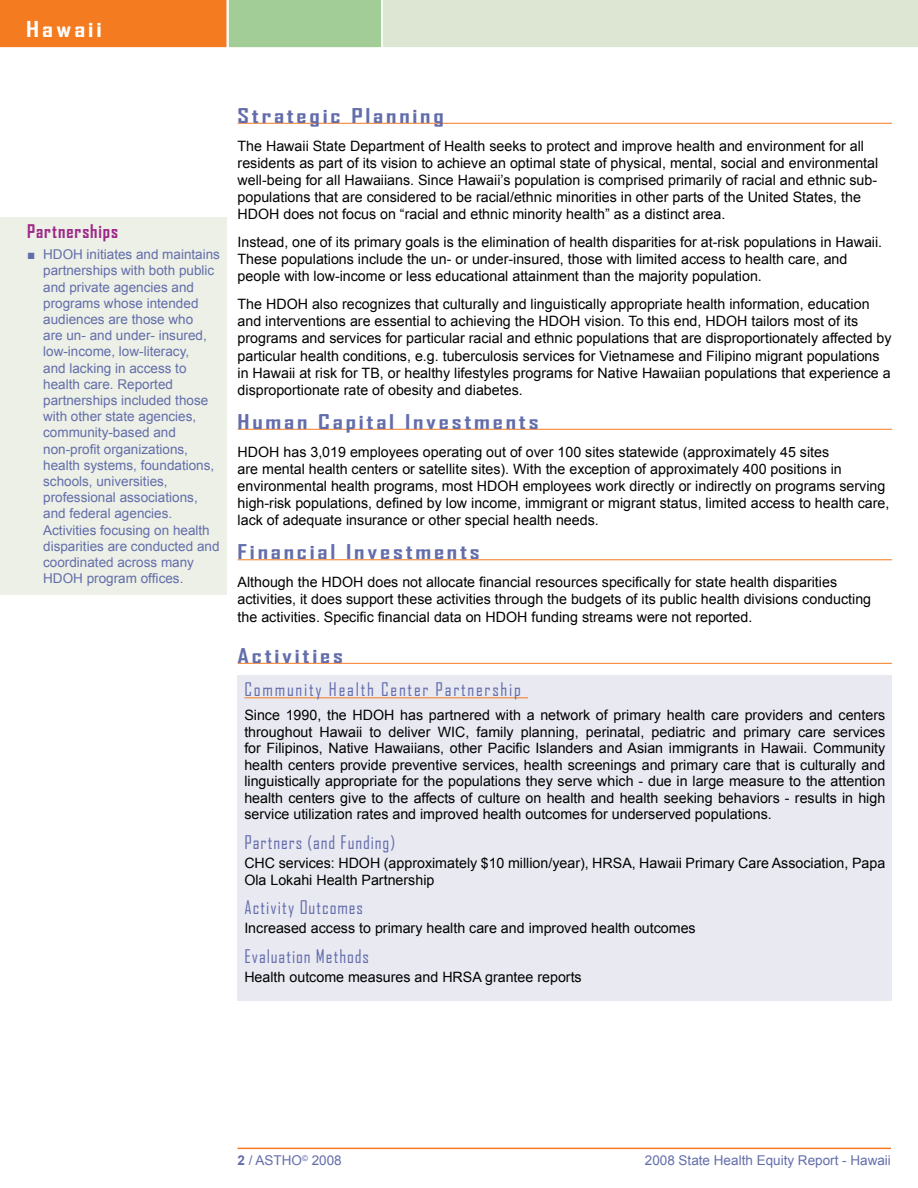
<style>
.page{position:relative;width:918px;height:1188px;background:#fff}
.page>*{position:absolute;margin:0;border:0;box-sizing:border-box;transform-origin:0 0}
.t1{font:700 21px "Agency FB";letter-spacing:.11em;color:#fff;scale:1.3 1}
.t2{font:700 19.5px "Agency FB";letter-spacing:.11em;color:#636dab;scale:1.3 1}
.t3{font:18px "Agency FB";letter-spacing:.065em;color:#636dab}
.t4{font:18px "Agency FB";letter-spacing:.1em;color:#636dab}
.t5{font:700 18px "Agency FB";letter-spacing:.05em;color:#9e2989}
.t6{font:14.25px/17.1px "Arial";color:#000}
.t7{font:13.5px/16.2px "Arial";color:#636dab}
.s1{font-weight:700}
</style>
<div class="page">
<svg style="left:0;top:0;width:918px;height:48px;background:#d9c89e"></svg>
<hr style="left:238px;top:1148px;width:653px;height:1px;background:#f47b20">
<div style="left:0;top:217px;width:227px;height:378px;background:#ecf0e6"></div>
<hr style="left:238px;top:123px;width:654px;height:1px;background:#f47b20">
<hr style="left:238px;top:429px;width:654px;height:1px;background:#f47b20">
<hr style="left:238px;top:559px;width:654px;height:1px;background:#f47b20">
<div style="left:238px;top:675px;width:654px;height:326px;background:#e9e9f2"></div>
<hr style="left:244px;top:697px;width:284px;height:1px;background:#f47b20">
<hr style="left:238px;top:663px;width:654px;height:1px;background:#f47b20">
<h1 class="t1" style="left:26px;top:16px;width:60px">Hawaii</h1>
<p class="t5" style="left:27px;top:220px;width:93px">Partnerships</p>
<p class="t7" style="left:43px;top:246px;width:178px;text-indent:-16px">■ HDOH initiates and maintains partnerships with both public and private agencies and programs whose intended audiences are those who<br>are un- and under- insured, low-income, low-literacy,<br>and lacking in access to health care. Reported partnerships included those with other state agencies, community-based and non-profit organizations, health systems, foundations, schools, universities, professional associations, and federal agencies.<br>Activities focusing on health disparities are conducted and coordinated across many<br>HDOH program offices.</p>
<h2 class="t2" style="left:238px;top:103px;width:160px">Strategic Planning</h2>
<p class="t6" style="left:238px;top:137px;width:642px">The Hawaii State Department of Health seeks to protect and improve health and environment for all residents as part of its vision to achieve an optimal state of physical, mental, social and environmental well-being for all Hawaiians. Since Hawaii’s population is comprised primarily of racial and ethnic sub&shy;populations that are considered to be racial/ethnic minorities in other parts of the United States, the HDOH does not focus on “racial and ethnic minority health” as a distinct area.</p>
<p class="t6" style="left:238px;top:234px;width:646px">Instead, one of its primary goals is the elimination of health disparities for at-risk populations in Hawaii.<br>These populations include the un- or under-insured, those with limited access to health care, and people with low-income or less educational attainment than the majority population.</p>
<p class="t6" style="left:238px;top:296px;width:656px">The HDOH also recognizes that culturally and linguistically appropriate health information, education and interventions are essential to achieving the HDOH vision. To this end, HDOH tailors most of its programs and services for particular racial and ethnic populations that are disproportionately affected by particular health conditions, e.g. tuberculosis services for Vietnamese and Filipino migrant populations in Hawaii at risk for TB, or healthy lifestyles programs for Native Hawaiian populations that experience a disproportionate rate of obesity and diabetes.</p>
<h2 class="t2" style="left:238px;top:409px;width:233px">Human Capital Investments</h2>
<p class="t6" style="left:238px;top:443px;width:653px">HDOH has 3,019 employees operating out of over 100 sites statewide (approximately 45 sites<br>are mental health centers or satellite sites). With the exception of approximately 400 positions in environmental health programs, most HDOH employees work directly or indirectly on programs serving high-risk populations, defined by low income, immigrant or migrant status, limited access to health care, lack of adequate insurance or other special health needs.</p>
<h2 class="t2" style="left:238px;top:540px;width:188px">Financial Investments</h2>
<p class="t6" style="left:238px;top:574px;width:635px">Although the HDOH does not allocate financial resources specifically for state health disparities activities, it does support these activities through the budgets of its public health divisions conducting the activities. Specific financial data on HDOH funding streams were not reported.</p>
<h2 class="t2" style="left:238px;top:644px;width:83px">Activities</h2>
<p class="t4" style="left:244px;top:678px;width:278px">Community Health Center Partnership</p>
<p class="t6" style="left:244px;top:707px;width:642px;line-height:16.5px;text-align:justify">Since 1990, the HDOH has partnered with a network of primary health care providers and centers throughout Hawaii to deliver WIC, family planning, perinatal, pediatric and primary care services for Filipinos, Native Hawaiians, other Pacific Islanders and Asian immigrants in Hawaii. Community health centers provide preventive services, health screenings and primary care that is culturally and linguistically appropriate for the populations they serve which - due in large measure to the attention health centers give to the affects of culture on health and health seeking behaviors - results in high service utilization rates and improved health outcomes for underserved populations.</p>
<p class="t3" style="left:244px;top:831px;width:152px">Partners (and Funding)</p>
<p class="t6" style="left:244px;top:855px;width:642px;line-height:16.5px">CHC services: HDOH (approximately $10 million/year), HRSA, Hawaii Primary Care Association, Papa<br>Ola Lokahi Health Partnership</p>
<p class="t3" style="left:244px;top:897px;width:120px">Activity Outcomes</p>
<p class="t6" style="left:244px;top:920px;width:453px">Increased access to primary health care and improved health outcomes</p>
<p class="t3" style="left:244px;top:945px;width:126px">Evaluation Methods</p>
<p class="t6" style="left:244px;top:969px;width:339px">Health outcome measures and HRSA grantee reports</p>
<p class="t7" style="left:238px;top:1153px;width:106px"><span class="s1">2</span> / ASTHO<sup>©</sup> 2008</p>
<p class="t7" style="left:645px;top:1153px;width:248px">2008 State Health Equity Report - Hawaii</p>
</div>
